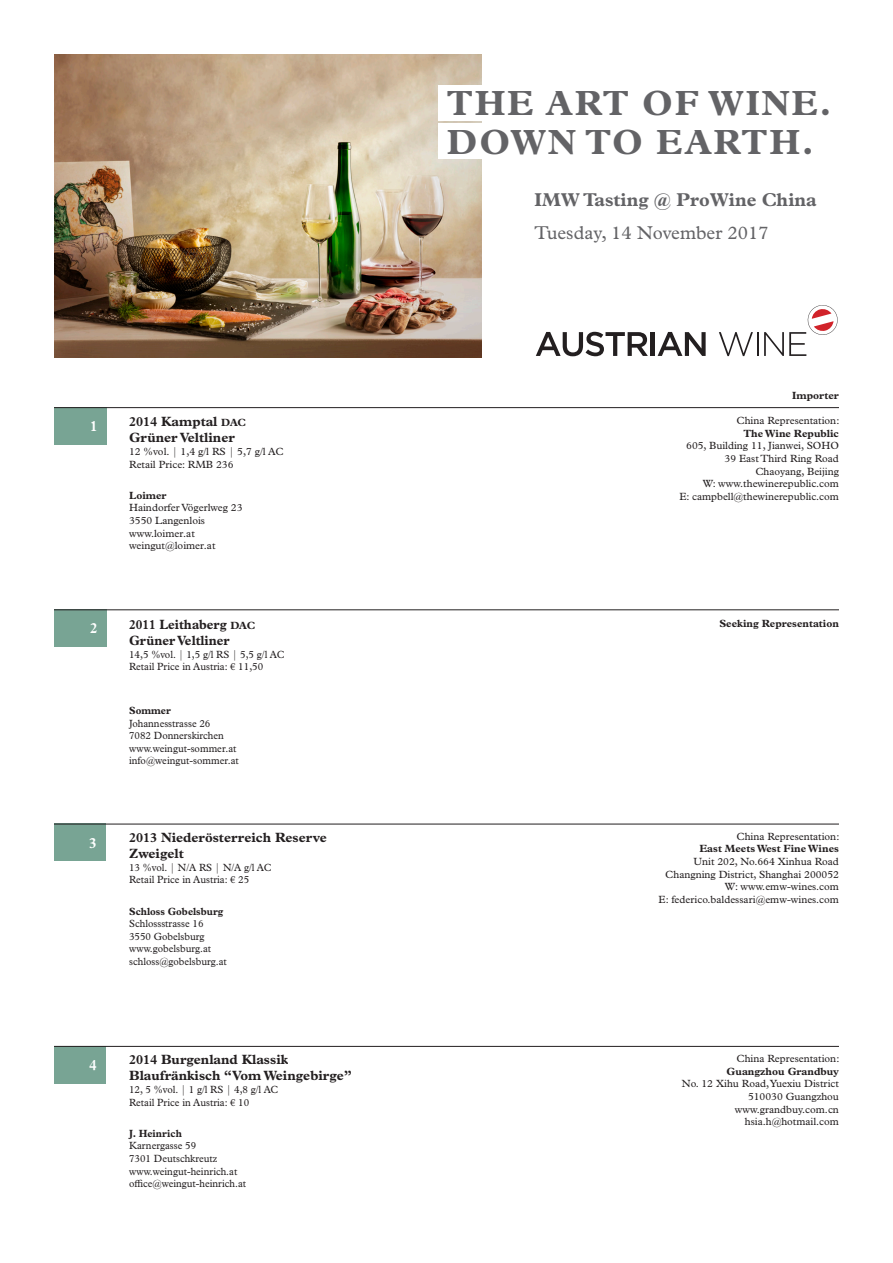
<style>
.page{position:relative;width:893px;height:1263px;background:#fff}
.page>*{position:absolute;margin:0;border:0;box-sizing:border-box;transform-origin:0 0}
.t1{font:700 35.1px "Plantin MT Pro";letter-spacing:.05em;color:#636366}
.t2{font:700 18.6px "Plantin MT Pro";color:#636366}
.t3{font:18.6px "Plantin MT Pro";color:#636366}
.t4{font:700 15px "Plantin MT Pro";color:#fff;scale:.95 1}
.t5{font:700 13.5px "Plantin MT Pro";color:#231f20}
.t6{font:700 13.5px "Plantin MT Pro";color:#231f20;scale:.95 1}
.t7{font:10.5px "Plantin MT Pro";color:#231f20}
.t8{font:10.5px "Plantin MT Pro";color:#231f20;scale:.95 1}
.t9{font:700 10.5px "Plantin MT Pro";color:#231f20}
.t10{font:700 10.5px "Plantin MT Pro";color:#231f20;scale:.95 1}
.s1{font-size:10.5px}
</style>
<div class="page">
<img style="left:54px;top:54px;width:428px;height:303px">
<svg style="left:536px;top:332px;width:112px;height:24px"></svg>
<hr style="left:651px;top:332px;width:4px;height:24px;background:#231f20">
<svg style="left:658px;top:332px;width:48px;height:24px"></svg>
<svg style="left:719px;top:332px;width:39px;height:24px"></svg>
<svg style="left:764px;top:305px;width:74px;height:51px"></svg>
<div style="left:438px;top:85px;width:400px;height:35px;background:#fff"></div>
<div style="left:438px;top:124px;width:383px;height:35px;background:#fff"></div>
<div style="left:54px;top:609px;width:52px;height:38px;background:#78a494"></div>
<hr style="left:54px;top:609px;width:785px;height:1px;background:#231f20">
<div style="left:54px;top:824px;width:51px;height:37px;background:#78a494"></div>
<hr style="left:54px;top:824px;width:785px;height:1px;background:#231f20">
<div style="left:54px;top:1046px;width:51px;height:37px;background:#78a494"></div>
<hr style="left:54px;top:1046px;width:785px;height:1px;background:#231f20">
<div style="left:54px;top:407px;width:52px;height:38px;background:#78a494"></div>
<hr style="left:54px;top:407px;width:785px;height:1px;background:#231f20">
<p class="t4" style="left:90px;top:417px;width:9px">1</p>
<p class="t5" style="left:129px;top:414px;width:118px">2014 Kamptal <span class="s1">DAC</span></p>
<p class="t5" style="left:129px;top:430px;width:107px">Grüner Veltliner</p>
<p class="t7" style="left:129px;top:445px;width:156px">12 %vol. | 1,4 g/l RS | 5,7 g/l AC</p>
<p class="t7" style="left:129px;top:458px;width:106px">Retail Price: RMB 236</p>
<p class="t9" style="left:129px;top:489px;width:39px">Loimer</p>
<p class="t7" style="left:129px;top:502px;width:115px">Haindorfer Vögerlweg 23</p>
<p class="t7" style="left:129px;top:514px;width:77px">3550 Langenlois</p>
<p class="t7" style="left:129px;top:527px;width:67px">www.loimer.at</p>
<p class="t7" style="left:129px;top:540px;width:88px">weingut@loimer.at</p>
<p class="t4" style="left:90px;top:619px;width:9px">2</p>
<p class="t6" style="left:129px;top:616px;width:134px">2011 Leithaberg <span class="s1">DAC</span></p>
<p class="t6" style="left:129px;top:632px;width:107px">Grüner Veltliner</p>
<p class="t8" style="left:129px;top:648px;width:165px">14,5 %vol. | 1,5 g/l RS | 5,5 g/l AC</p>
<p class="t8" style="left:129px;top:660px;width:143px">Retail Price in Austria: € 11,50</p>
<p class="t10" style="left:129px;top:704px;width:45px">Sommer</p>
<p class="t8" style="left:129px;top:717px;width:87px">Johannesstrasse 26</p>
<p class="t8" style="left:129px;top:729px;width:101px">7082 Donnerskirchen</p>
<p class="t8" style="left:129px;top:742px;width:115px">www.weingut-sommer.at</p>
<p class="t8" style="left:129px;top:755px;width:117px">info@weingut-sommer.at</p>
<p class="t4" style="left:89px;top:834px;width:9px">3</p>
<p class="t5" style="left:129px;top:829px;width:199px">2013 Niederösterreich Reserve</p>
<p class="t5" style="left:129px;top:845px;width:56px">Zweigelt</p>
<p class="t8" style="left:129px;top:861px;width:152px">13 %vol. | N/A RS | N/A g/l AC</p>
<p class="t8" style="left:129px;top:874px;width:128px">Retail Price in Austria: € 25</p>
<p class="t10" style="left:129px;top:905px;width:101px">Schloss Gobelsburg</p>
<p class="t8" style="left:129px;top:917px;width:80px">Schlossstrasse 16</p>
<p class="t8" style="left:129px;top:930px;width:81px">3550 Gobelsburg</p>
<p class="t8" style="left:129px;top:943px;width:88px">www.gobelsburg.at</p>
<p class="t8" style="left:129px;top:955px;width:104px">schloss@gobelsburg.at</p>
<p class="t4" style="left:89px;top:1056px;width:9px">4</p>
<p class="t5" style="left:129px;top:1051px;width:161px">2014 Burgenland Klassik</p>
<p class="t5" style="left:129px;top:1068px;width:225px">Blaufränkisch “Vom Weingebirge”</p>
<p class="t8" style="left:129px;top:1083px;width:159px">12, 5 %vol. | 1 g/l RS | 4,8 g/l AC</p>
<p class="t8" style="left:129px;top:1096px;width:128px">Retail Price in Austria: € 10</p>
<p class="t10" style="left:129px;top:1127px;width:57px">J. Heinrich</p>
<p class="t8" style="left:129px;top:1140px;width:72px">Karnergasse 59</p>
<p class="t8" style="left:129px;top:1152px;width:94px">7301 Deutschkreutz</p>
<p class="t8" style="left:129px;top:1165px;width:115px">www.weingut-heinrich.at</p>
<p class="t8" style="left:129px;top:1178px;width:125px">office@weingut-heinrich.at</p>
<p class="t1" style="left:447px;top:82px;width:386px">THE ART OF WINE.</p>
<p class="t1" style="left:447px;top:121px;width:369px">DOWN TO EARTH.</p>
<p class="t2" style="left:534px;top:189px;width:284px">IMW Tasting @ ProWine China</p>
<p class="t3" style="left:534px;top:223px;width:236px">Tuesday, 14 November 2017</p>
<p class="t9" style="left:792px;top:389px;width:48px">Importer</p>
<p class="t7" style="left:736px;top:415px;width:104px">China Representation:</p>
<p class="t9" style="left:743px;top:427px;width:97px">The Wine Republic</p>
<p class="t7" style="left:686px;top:440px;width:154px">605, Building 11, Jianwei, SOHO</p>
<p class="t7" style="left:724px;top:452px;width:116px">39 East Third Ring Road</p>
<p class="t7" style="left:755px;top:465px;width:85px">Chaoyang, Beijing</p>
<p class="t7" style="left:703px;top:478px;width:138px">W: www.thewinerepublic.com</p>
<p class="t7" style="left:679px;top:490px;width:161px">E: campbell@thewinerepublic.com</p>
<p class="t9" style="left:719px;top:617px;width:121px">Seeking Representation</p>
<p class="t7" style="left:736px;top:830px;width:104px">China Representation:</p>
<p class="t9" style="left:699px;top:842px;width:141px">East Meets West Fine Wines</p>
<p class="t7" style="left:693px;top:855px;width:147px">Unit 202, No.664 Xinhua Road</p>
<p class="t7" style="left:665px;top:868px;width:175px">Changning District, Shanghai 200052</p>
<p class="t7" style="left:725px;top:881px;width:116px">W: www.emw-wines.com</p>
<p class="t7" style="left:659px;top:893px;width:182px">E: federico.baldessari@emw-wines.com</p>
<p class="t7" style="left:736px;top:1052px;width:104px">China Representation:</p>
<p class="t9" style="left:727px;top:1065px;width:114px">Guangzhou Grandbuy</p>
<p class="t7" style="left:682px;top:1078px;width:159px">No. 12 Xihu Road, Yuexiu District</p>
<p class="t7" style="left:748px;top:1090px;width:92px">510030 Guangzhou</p>
<p class="t7" style="left:735px;top:1103px;width:106px">www.grandbuy.com.cn</p>
<p class="t7" style="left:745px;top:1115px;width:96px">hsia.h@hotmail.com</p>
</div>
